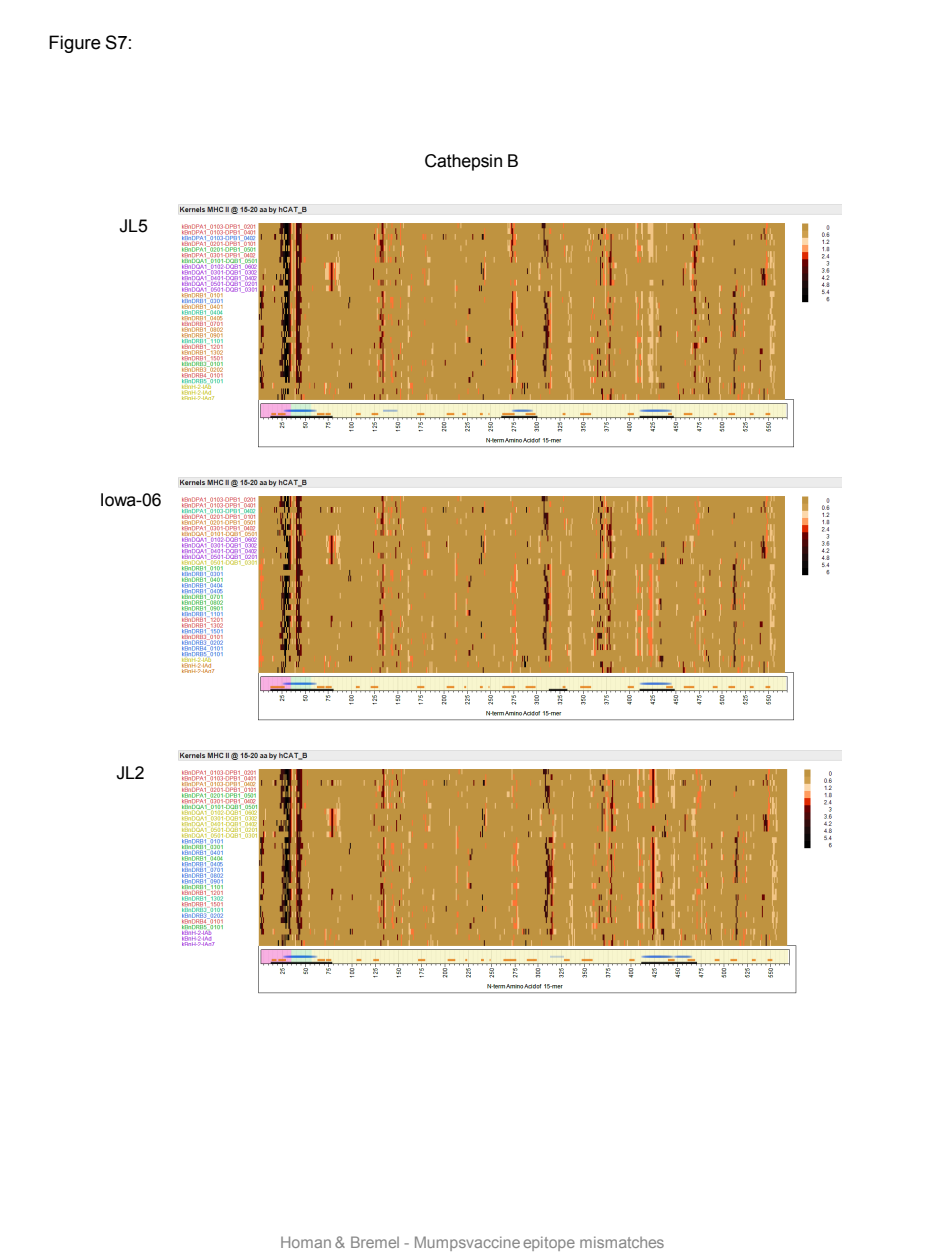
<style>
.page{position:relative;width:945px;height:1260px;background:#fff}
.page>*{position:absolute;margin:0;border:0;box-sizing:border-box;transform-origin:0 0}
.t1{font:18.55px "Arial";letter-spacing:.005em;color:#000}
.t2{font:17.68px "Arial";letter-spacing:-.01em;color:#000}
.t3{font:15.92px "Arial";letter-spacing:-.005em;color:#898989}
</style>
<div class="page">
<img style="left:178px;top:204px;width:664px;height:244px">
<img style="left:178px;top:477px;width:664px;height:244px">
<img style="left:178px;top:750px;width:664px;height:244px">
<p class="t1" style="left:49px;top:30px;width:86px">Figure S7:</p>
<p class="t2" style="left:120px;top:214px;width:30px">JL5</p>
<p class="t2" style="left:100px;top:488px;width:63px">Iowa-06</p>
<p class="t2" style="left:116px;top:761px;width:30px">JL2</p>
<p class="t2" style="left:425px;top:150px;width:96px">Cathepsin B</p>
<p class="t3" style="left:280px;top:1232px;width:386px">Homan &amp; Bremel - Mumpsvaccine epitope mismatches</p>
</div>
